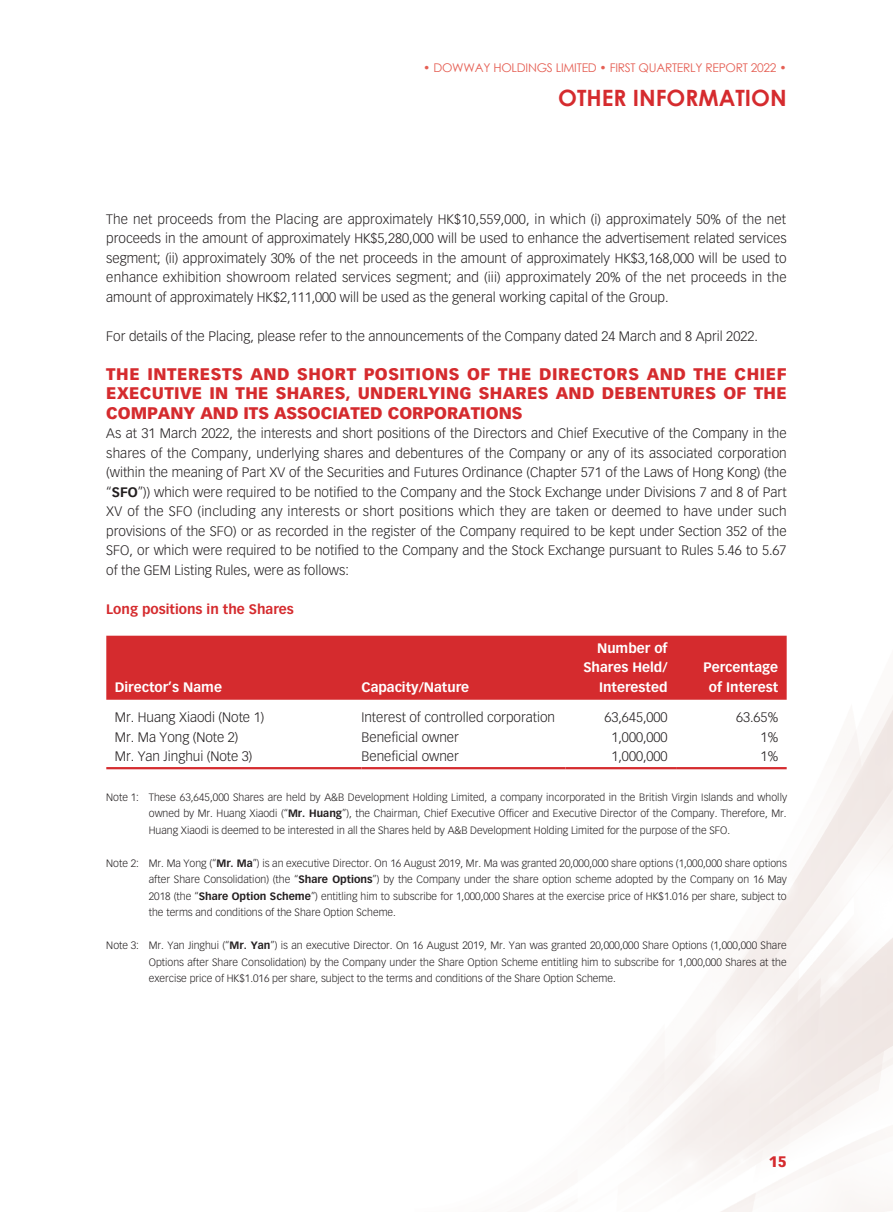
<style>
.page{position:relative;width:893px;height:1212px;background:#fff}
.page>*{position:absolute;margin:0;border:0;box-sizing:border-box;transform-origin:0 0}
.t1{font:700 22.5px "Century Gothic";color:#d52b2e}
.t2{font:900 16.5px/19.5px "Vectora LT Std";color:#d52b2e;text-align:justify}
.t3{font:900 15px "Vectora LT Std";color:#d52b2e}
.t4{font:300 13.5px/19.5px "Vectora LT Std";color:#231f20;text-align:justify}
.t5{font:700 13.5px/19.5px "Vectora LT Std";color:#fff;text-align:right}
.t6{font:700 13.5px "Vectora LT Std";color:#d52b2e}
.t7{font:12px "Century Gothic";letter-spacing:-.02em;color:#e55f54}
.t8{font:300 10.5px/16.5px "Vectora LT Std";color:#231f20;text-align:justify}
.s1{font-weight:700}
</style>
<div class="page">
<div style="left:106px;top:636px;width:681px;height:64px;background:#d52b2e"></div>
<hr style="left:106px;top:767px;width:255px;height:2px;background:#d52b2e">
<hr style="left:361px;top:767px;width:205px;height:2px;background:#d52b2e">
<hr style="left:566px;top:767px;width:110px;height:2px;background:#d52b2e">
<hr style="left:676px;top:767px;width:111px;height:2px;background:#d52b2e">
<p class="t7" style="left:423px;top:59px;width:365px">• DOWWAY HOLDINGS LIMITED • FIRST QUARTERLY REPORT 2022 •</p>
<h1 class="t1" style="left:558px;top:81px;width:230px">OTHER INFORMATION</h1>
<p class="t4" style="left:106px;top:209px;width:682px">The net proceeds from the Placing are approximately HK$10,559,000, in which (i) approximately 50% of the net proceeds in the amount of approximately HK$5,280,000 will be used to enhance the advertisement related services segment; (ii) approximately 30% of the net proceeds in the amount of approximately HK$3,168,000 will be used to enhance exhibition showroom related services segment; and (iii) approximately 20% of the net proceeds in the amount of approximately HK$2,111,000 will be used as the general working capital of the Group.</p>
<p class="t4" style="left:106px;top:326px;width:653px">For details of the Placing, please refer to the announcements of the Company dated 24 March and 8 April 2022.</p>
<p class="t2" style="left:106px;top:364px;width:682px">THE INTERESTS AND SHORT POSITIONS OF THE DIRECTORS AND THE CHIEF EXECUTIVE IN THE SHARES, UNDERLYING SHARES AND DEBENTURES OF THE COMPANY AND ITS ASSOCIATED CORPORATIONS</p>
<p class="t4" style="left:106px;top:424px;width:682px">As at 31 March 2022, the interests and short positions of the Directors and Chief Executive of the Company in the shares of the Company, underlying shares and debentures of the Company or any of its associated corporation (within the meaning of Part XV of the Securities and Futures Ordinance (Chapter 571 of the Laws of Hong Kong) (the “<span class="s1">SFO</span>”)) which were required to be notified to the Company and the Stock Exchange under Divisions 7 and 8 of Part XV of the SFO (including any interests or short positions which they are taken or deemed to have under such provisions of the SFO) or as recorded in the register of the Company required to be kept under Section 352 of the SFO, or which were required to be notified to the Company and the Stock Exchange pursuant to Rules 5.46 to 5.67 of the GEM Listing Rules, were as follows:</p>
<p class="t6" style="left:106px;top:601px;width:189px">Long positions in the Shares</p>
<p class="t5" style="left:115px;top:677px;width:109px">Director’s Name</p>
<p class="t5" style="left:361px;top:677px;width:109px">Capacity/Nature</p>
<p class="t5" style="left:583px;top:638px;width:86px">Number of<br>Shares Held/<br>Interested</p>
<p class="t5" style="left:703px;top:658px;width:76px;text-align:center">Percentage of Interest</p>
<p class="t4" style="left:115px;top:708px;width:151px">Mr. Huang Xiaodi (Note 1)</p>
<p class="t4" style="left:361px;top:708px;width:195px">Interest of controlled corporation</p>
<p class="t4" style="left:604px;top:708px;width:65px">63,645,000</p>
<p class="t4" style="left:736px;top:708px;width:44px">63.65%</p>
<p class="t4" style="left:115px;top:727px;width:125px">Mr. Ma Yong (Note 2)</p>
<p class="t4" style="left:361px;top:727px;width:99px">Beneficial owner</p>
<p class="t4" style="left:611px;top:727px;width:58px">1,000,000</p>
<p class="t4" style="left:761px;top:727px;width:19px">1%</p>
<p class="t4" style="left:115px;top:747px;width:139px">Mr. Yan Jinghui (Note 3)</p>
<p class="t4" style="left:361px;top:747px;width:99px">Beneficial owner</p>
<p class="t4" style="left:611px;top:747px;width:58px">1,000,000</p>
<p class="t4" style="left:761px;top:747px;width:19px">1%</p>
<p class="t8" style="left:149px;top:789px;width:640px;text-indent:-43px">Note 1: These 63,645,000 Shares are held by A&amp;B Development Holding Limited, a company incorporated in the British Virgin Islands and wholly owned by Mr. Huang Xiaodi (“<span class="s1">Mr. Huang</span>”), the Chairman, Chief Executive Officer and Executive Director of the Company. Therefore, Mr.<br>Huang Xiaodi is deemed to be interested in all the Shares held by A&amp;B Development Holding Limited for the purpose of the SFO.</p>
<p class="t8" style="left:149px;top:855px;width:640px;text-indent:-43px">Note 2: Mr. Ma Yong (“<span class="s1">Mr. Ma</span>”) is an executive Director. On 16 August 2019, Mr. Ma was granted 20,000,000 share options (1,000,000 share options after Share Consolidation) (the “<span class="s1">Share Options</span>”) by the Company under the share option scheme adopted by the Company on 16 May 2018 (the “<span class="s1">Share Option Scheme</span>”) entitling him to subscribe for 1,000,000 Shares at the exercise price of HK$1.016 per share, subject to the terms and conditions of the Share Option Scheme.</p>
<p class="t8" style="left:149px;top:937px;width:639px;text-indent:-43px">Note 3: Mr. Yan Jinghui (“<span class="s1">Mr. Yan</span>”) is an executive Director. On 16 August 2019, Mr. Yan was granted 20,000,000 Share Options (1,000,000 Share Options after Share Consolidation) by the Company under the Share Option Scheme entitling him to subscribe for 1,000,000 Shares at the exercise price of HK$1.016 per share, subject to the terms and conditions of the Share Option Scheme.</p>
<p class="t3" style="left:769px;top:1152px;width:19px">15</p>
</div>
